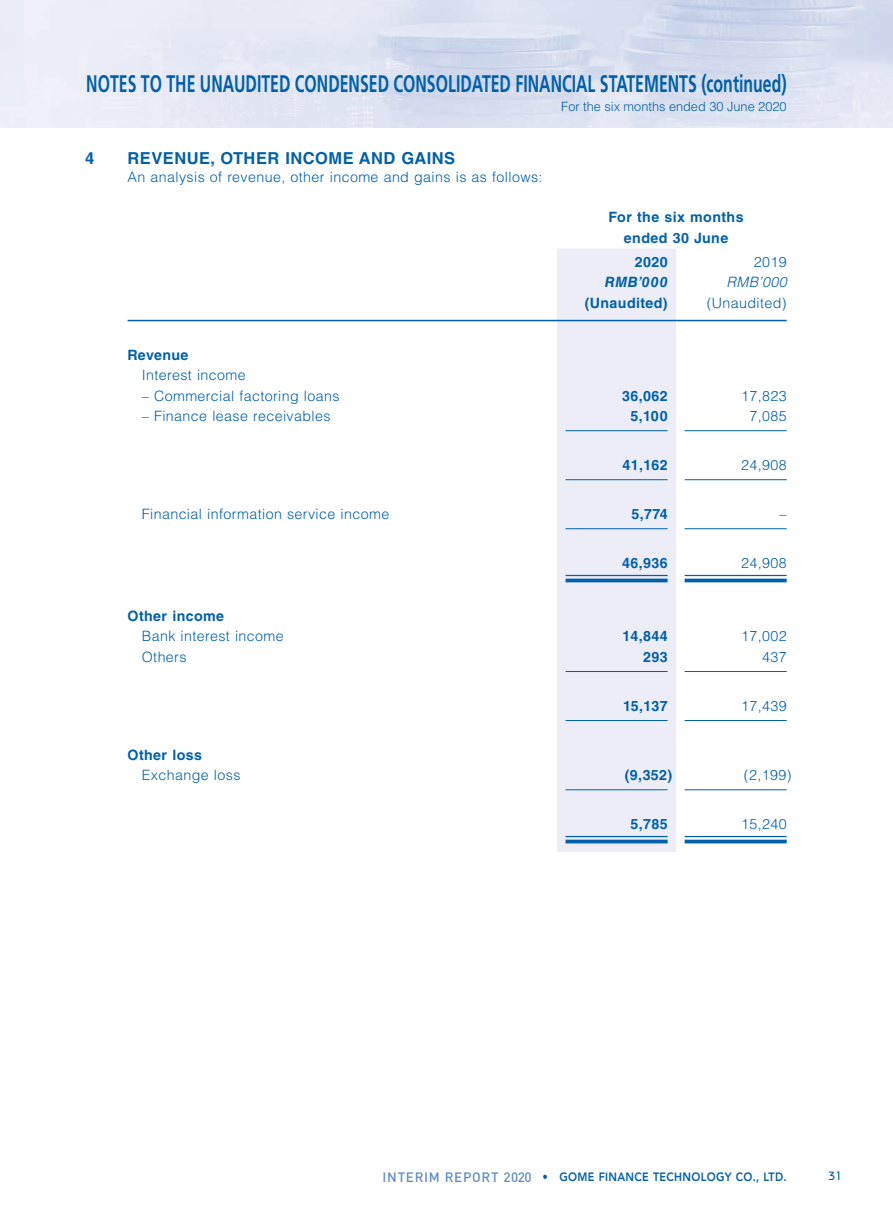
<style>
.page{position:relative;width:893px;height:1212px;background:#fff}
.page>*{position:absolute;margin:0;border:0;box-sizing:border-box;transform-origin:0 0}
.t1{font:700 24px "Frutiger LT Std";color:#0060aa;scale:.66 1}
._01_H1{font:700 16.5px "Helvetica LT Std";letter-spacing:.03em;color:#0060aa}
._50_Table_txt{font:300 14.25px "Helvetica LT Std";letter-spacing:.03em;color:#0060aa}
._50_Table_txt-2{font:700 14.25px "Helvetica LT Std";letter-spacing:.03em;color:#0060aa}
._00_txt{font:300 14.25px "Helvetica LT Std";letter-spacing:.03em;color:#0060aa}
._50_Table_txt-3{font:italic 700 14.25px "Helvetica LT Std";letter-spacing:.05em;color:#0060aa}
._50_Table_txt-4{font:italic 300 14.25px "Helvetica LT Std";letter-spacing:.03em;color:#0060aa}
.t2{font:300 12.75px "Helvetica LT Std";color:#0060aa}
.t3{font:800 12px "Avenir LT Std";letter-spacing:.03em;color:#0060aa;scale:.9 1}
.t4{font:500 12px "Bauhaus Std";color:#0060aa}
.s1{font-family:"DIN Pro";font-weight:500;font-size:13.5px;color:#628cc4}
.s2{font-family:"Frutiger LT Std";font-weight:300}
</style>
<div class="page">
<div style="left:557px;top:249px;width:119px;height:603px;background:#ecedf7"></div>
<hr style="left:128px;top:320px;width:429px;height:1px;background:#0060aa">
<hr style="left:557px;top:320px;width:119px;height:1px;background:#0060aa">
<hr style="left:676px;top:320px;width:111px;height:1px;background:#0060aa">
<hr style="left:566px;top:430px;width:102px;height:1px;background:#0060aa">
<hr style="left:685px;top:430px;width:102px;height:1px;background:#0060aa">
<hr style="left:566px;top:479px;width:102px;height:1px;background:#0060aa">
<hr style="left:685px;top:479px;width:102px;height:1px;background:#0060aa">
<hr style="left:566px;top:528px;width:102px;height:1px;background:#0060aa">
<hr style="left:685px;top:528px;width:102px;height:1px;background:#0060aa">
<hr style="left:566px;top:575px;width:102px;height:1px;background:#0060aa">
<hr style="left:566px;top:579px;width:102px;height:3px;background:#0060aa">
<hr style="left:685px;top:575px;width:102px;height:1px;background:#0060aa">
<hr style="left:685px;top:579px;width:102px;height:3px;background:#0060aa">
<hr style="left:566px;top:671px;width:102px;height:1px;background:#0060aa">
<hr style="left:685px;top:671px;width:102px;height:1px;background:#0060aa">
<hr style="left:566px;top:720px;width:102px;height:1px;background:#0060aa">
<hr style="left:685px;top:720px;width:102px;height:1px;background:#0060aa">
<hr style="left:566px;top:789px;width:102px;height:1px;background:#0060aa">
<hr style="left:685px;top:789px;width:102px;height:1px;background:#0060aa">
<hr style="left:566px;top:836px;width:102px;height:1px;background:#0060aa">
<hr style="left:566px;top:840px;width:102px;height:3px;background:#0060aa">
<hr style="left:685px;top:836px;width:102px;height:1px;background:#0060aa">
<hr style="left:685px;top:840px;width:102px;height:3px;background:#0060aa">
<h1 class="t1" style="left:86px;top:70px;width:1063px">NOTES TO THE UNAUDITED CONDENSED CONSOLIDATED FINANCIAL STATEMENTS (continued)</h1>
<p class="_01_H1" style="left:85px;top:148px;width:11px">4</p>
<p class="_01_H1" style="left:128px;top:148px;width:329px">REVENUE, OTHER INCOME AND GAINS</p>
<p class="_00_txt" style="left:128px;top:168px;width:416px">An analysis of revenue, other income and gains is as follows:</p>
<p class="t2" style="left:561px;top:99px;width:227px">For the six months ended 30 June 2020</p>
<p class="_50_Table_txt-2" style="left:609px;top:209px;width:137px">For the six months</p>
<p class="_50_Table_txt-2" style="left:624px;top:229px;width:106px">ended 30 June</p>
<p class="_50_Table_txt-2" style="left:635px;top:253px;width:34px">2020</p>
<p class="_50_Table_txt" style="left:754px;top:253px;width:34px">2019</p>
<p class="_50_Table_txt-3" style="left:605px;top:273px;width:64px">RMB’000</p>
<p class="_50_Table_txt-4" style="left:726px;top:273px;width:62px">RMB’000</p>
<p class="_50_Table_txt-2" style="left:585px;top:294px;width:84px">(Unaudited)</p>
<p class="_50_Table_txt" style="left:707px;top:294px;width:81px">(Unaudited)</p>
<p class="_50_Table_txt-2" style="left:128px;top:346px;width:62px">Revenue</p>
<p class="_50_Table_txt" style="left:142px;top:366px;width:105px">Interest income</p>
<p class="_50_Table_txt" style="left:142px;top:387px;width:199px">– Commercial factoring loans</p>
<p class="_50_Table_txt-2" style="left:622px;top:387px;width:47px">36,062</p>
<p class="_50_Table_txt" style="left:741px;top:387px;width:47px">17,823</p>
<p class="_50_Table_txt" style="left:142px;top:407px;width:190px">– Finance lease receivables</p>
<p class="_50_Table_txt-2" style="left:631px;top:407px;width:39px">5,100</p>
<p class="_50_Table_txt" style="left:749px;top:407px;width:39px">7,085</p>
<p class="_50_Table_txt-2" style="left:623px;top:456px;width:47px">41,162</p>
<p class="_50_Table_txt" style="left:741px;top:456px;width:47px">24,908</p>
<p class="_50_Table_txt" style="left:142px;top:505px;width:249px">Financial information service income</p>
<p class="_50_Table_txt-2" style="left:631px;top:505px;width:38px">5,774</p>
<p class="_50_Table_txt" style="left:779px;top:505px;width:9px">–</p>
<p class="_50_Table_txt-2" style="left:622px;top:554px;width:47px">46,936</p>
<p class="_50_Table_txt" style="left:741px;top:554px;width:47px">24,908</p>
<p class="_50_Table_txt-2" style="left:128px;top:607px;width:98px">Other income</p>
<p class="_50_Table_txt" style="left:142px;top:627px;width:143px">Bank interest income</p>
<p class="_50_Table_txt-2" style="left:623px;top:628px;width:47px">14,844</p>
<p class="_50_Table_txt" style="left:741px;top:627px;width:47px">17,002</p>
<p class="_50_Table_txt" style="left:142px;top:648px;width:46px">Others</p>
<p class="_50_Table_txt-2" style="left:643px;top:648px;width:26px">293</p>
<p class="_50_Table_txt" style="left:762px;top:648px;width:26px">437</p>
<p class="_50_Table_txt-2" style="left:623px;top:697px;width:46px">15,137</p>
<p class="_50_Table_txt" style="left:741px;top:697px;width:47px">17,439</p>
<p class="_50_Table_txt-2" style="left:128px;top:746px;width:76px">Other loss</p>
<p class="_50_Table_txt" style="left:142px;top:766px;width:100px">Exchange loss</p>
<p class="_50_Table_txt-2" style="left:625px;top:766px;width:49px">(9,352)</p>
<p class="_50_Table_txt" style="left:744px;top:766px;width:49px">(2,199)</p>
<p class="_50_Table_txt-2" style="left:630px;top:815px;width:39px">5,785</p>
<p class="_50_Table_txt" style="left:741px;top:815px;width:47px">15,240</p>
<p class="t3" style="left:383px;top:1169px;width:451px"><span class="s1">INTERIM REPORT 2020</span> <span class="s2">•</span> GOME FINANCE TECHNOLOGY CO., LTD.</p>
<p class="t4" style="left:828px;top:1169px;width:15px">31</p>
</div>
